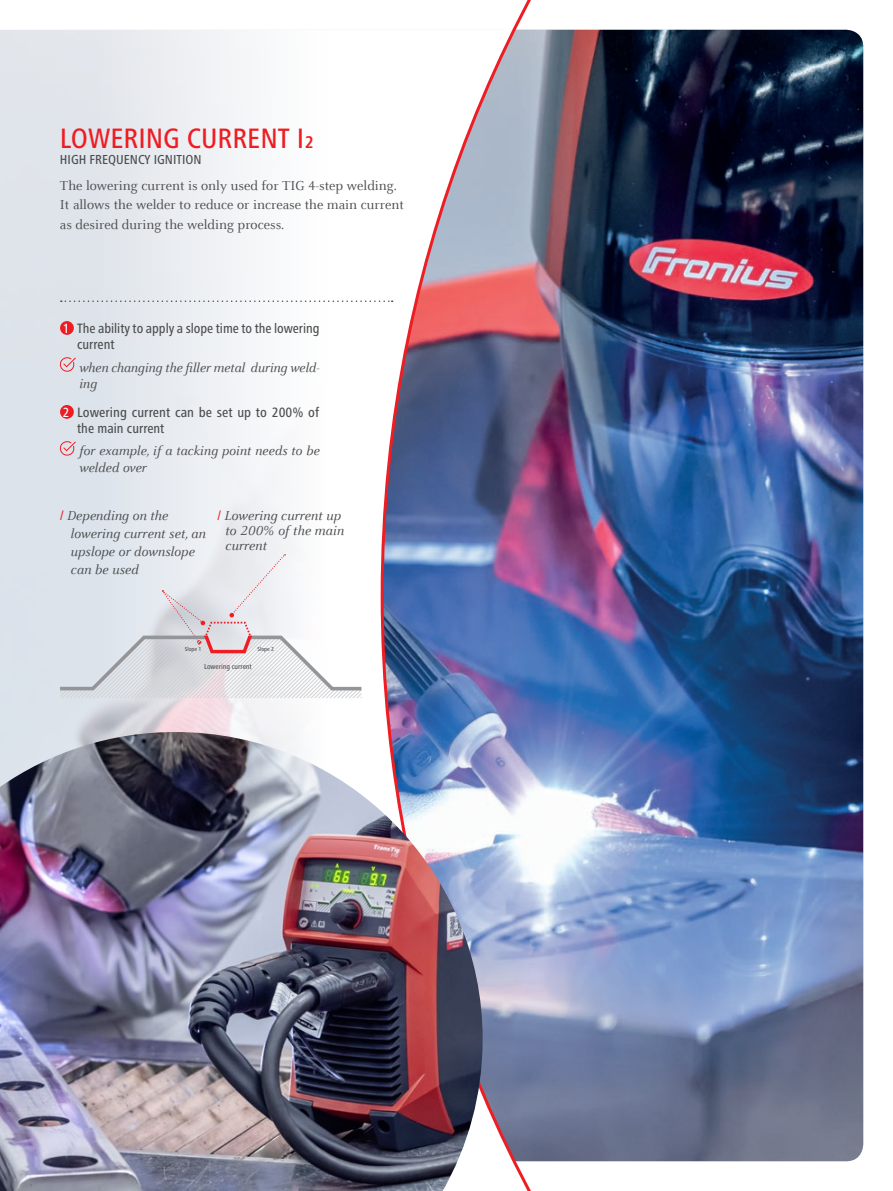
<style>
.page{position:relative;width:893px;height:1191px;background:#fff}
.page>*{position:absolute;margin:0;border:0;box-sizing:border-box;transform-origin:0 0}
.t1{font:500 condensed 29.1px "Frutiger Next LTW1 G";color:#ee1d23}
.t2{font:14.25px/19.5px "Celeste Offc Pro";color:#4b4c4d}
.t3{font:italic 14.25px/18px "Celeste Offc Pro";color:#4b4c4d}
.t4{font:500 condensed 13.95px/15.5px "Frutiger Next LTW1 G";color:#4b4c4d}
.t5{font:italic 13.95px/16.8px "Celeste Offc Pro";color:#4b4c4d}
.t6{font:500 condensed 13.5px "Frutiger Next LTW1 G";color:#4b4c4d}
.t7{font:500 condensed 7.5px "Frutiger Next LTW1 G";color:#4b4c4d}
.t8{font:500 condensed 6px "Frutiger Next LTW1 G";color:#4b4c4d}
.s1{font-size:13.8px;color:#fff}
.s2{font-family:"Frutiger Next LTW1 G";font-weight:500;font-style:normal;font-stretch:condensed;color:#ee1d23}
</style>
<div class="page">
<svg style="left:87px;top:30px;width:275px;height:702px"></svg>
<img style="left:381px;top:0;width:483px;height:1191px">
<svg style="left:61px;top:300px;width:332px;height:2px"></svg>
<img style="left:0;top:732px;width:483px;height:459px">
<svg style="left:60px;top:554px;width:301px;height:144px"></svg>
<div style="left:60px;top:321px;width:14px;height:14px;background:#ee1d23;border-radius:50%"></div>
<svg style="left:59px;top:357px;width:17px;height:16px"></svg>
<div style="left:60px;top:405px;width:14px;height:14px;background:#ee1d23;border-radius:50%"></div>
<svg style="left:59px;top:440px;width:17px;height:17px"></svg>
<h1 class="t1" style="left:60px;top:122px;width:256px">LOWERING CURRENT I2</h1>
<p class="t6" style="left:60px;top:152px;width:143px">HIGH FREQUENCY IGNITION</p>
<p class="t2" style="left:60px;top:175px;width:345px">The lowering current is only used for TIG 4-step welding.<br>It allows the welder to reduce or increase the main current as desired during the welding process.</p>
<p class="t4" style="left:77px;top:321px;width:244px;text-indent:-14px"><span class="s1">1</span> The ability to apply a slope time to the lowering current</p>
<p class="t5" style="left:79px;top:358px;width:242px">when changing the filler metal during weld&shy;ing</p>
<p class="t4" style="left:77px;top:405px;width:243px;text-indent:-14px"><span class="s1">2</span> Lowering current can be set up to 200% of the main current</p>
<p class="t5" style="left:79px;top:442px;width:242px">for example, if a tacking point needs to be welded over</p>
<p class="t3" style="left:225px;top:508px;width:120px;line-height:15px;text-indent:-8px"><span class="s2">/</span> Lowering current up to 200% of the main current</p>
<p class="t3" style="left:71px;top:506px;width:137px;text-indent:-10px"><span class="s2">/</span> Depending on the lowering current set, an upslope or downslope can be used</p>
<p class="t8" style="left:185px;top:645px;width:18px">Slope 1</p>
<p class="t8" style="left:257px;top:645px;width:18px">Slope 2</p>
<p class="t7" style="left:204px;top:662px;width:49px">Lowering current</p>
</div>
